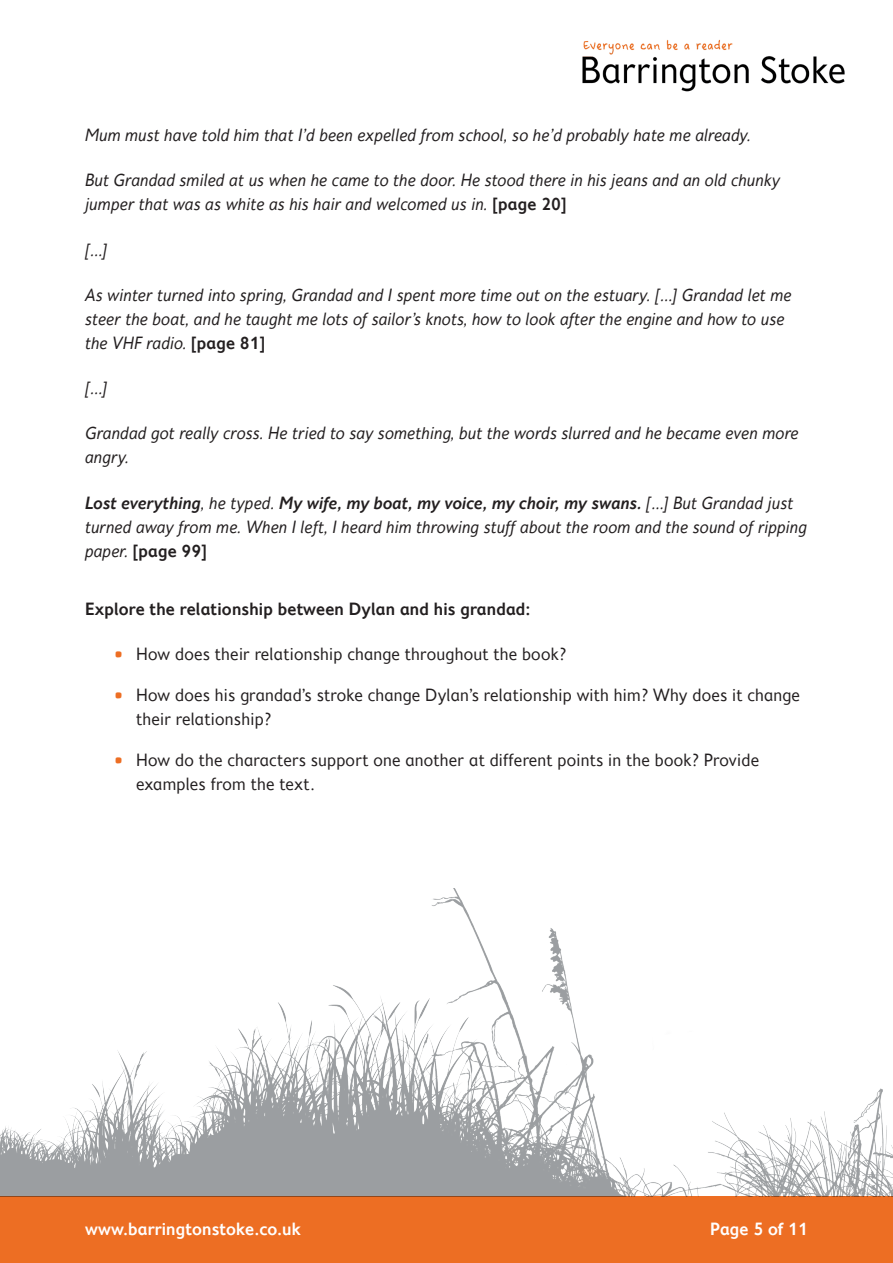
<style>
.page{position:relative;width:893px;height:1263px;background:#fff}
.page>*{position:absolute;margin:0;border:0;box-sizing:border-box;transform-origin:0 0}
.Book_extract{font:italic 18px/24px "Fiendstar";color:#231f20}
.t1{font:18px/24px "Fiendstar";color:#231f20}
.Text_Semibold{font:600 18px "Fiendstar";color:#231f20}
.t2{font:600 18px "Fiendstar";color:#fff}
.s1{font-weight:600;font-style:normal}
.s2{font-weight:600}
.s3{font-family:"Londrina Solid";font-size:31.5px;color:#ed6e23}
</style>
<div class="page">
<div style="left:0;top:1196px;width:893px;height:67px;background:#ed6e23"></div>
<img style="left:582px;top:39px;width:263px;height:53px">
<img style="left:0;top:888px;width:893px;height:308px">
<p class="Book_extract" style="left:85px;top:123px;width:667px">Mum must have told him that I’d been expelled from school, so he’d probably hate me already.</p>
<p class="Book_extract" style="left:85px;top:168px;width:697px">But Grandad smiled at us when he came to the door. He stood there in his jeans and an old chunky jumper that was as white as his hair and welcomed us in. <span class="s1">[page 20]</span></p>
<p class="Book_extract" style="left:85px;top:238px;width:24px">[…]</p>
<p class="Book_extract" style="left:85px;top:283px;width:708px">As winter turned into spring, Grandad and I spent more time out on the estuary. […] Grandad let me steer the boat, and he taught me lots of sailor’s knots, how to look after the engine and how to use the VHF radio. <span class="s1">[page 81]</span></p>
<p class="Book_extract" style="left:85px;top:376px;width:24px">[…]</p>
<p class="Book_extract" style="left:85px;top:421px;width:715px">Grandad got really cross. He tried to say something, but the words slurred and he became even more angry.</p>
<p class="Book_extract" style="left:85px;top:491px;width:724px"><span class="s2">Lost everything</span>, he typed. <span class="s2">My wife, my boat, my voice, my choir, my swans.</span> […] But Grandad just turned away from me. When I left, I heard him throwing stuff about the room and the sound of ripping paper. <span class="s1">[page 99]</span></p>
<p class="Text_Semibold" style="left:85px;top:598px;width:447px">Explore the relationship between Dylan and his grandad:</p>
<p class="t1" style="left:115px;top:642px;width:453px"><span class="s3">•</span> How does their relationship change throughout the book?</p>
<p class="t1" style="left:136px;top:683px;width:666px;text-indent:-21px"><span class="s3">•</span> How does his grandad’s stroke change Dylan’s relationship with him? Why does it change their relationship?</p>
<p class="t1" style="left:136px;top:748px;width:625px;text-indent:-21px"><span class="s3">•</span> How do the characters support one another at different points in the book? Provide examples from the text.</p>
<p class="t2" style="left:85px;top:1218px;width:217px">www.barringtonstoke.co.uk</p>
<p class="t2" style="left:710px;top:1218px;width:99px">Page 5 of 11</p>
</div>
